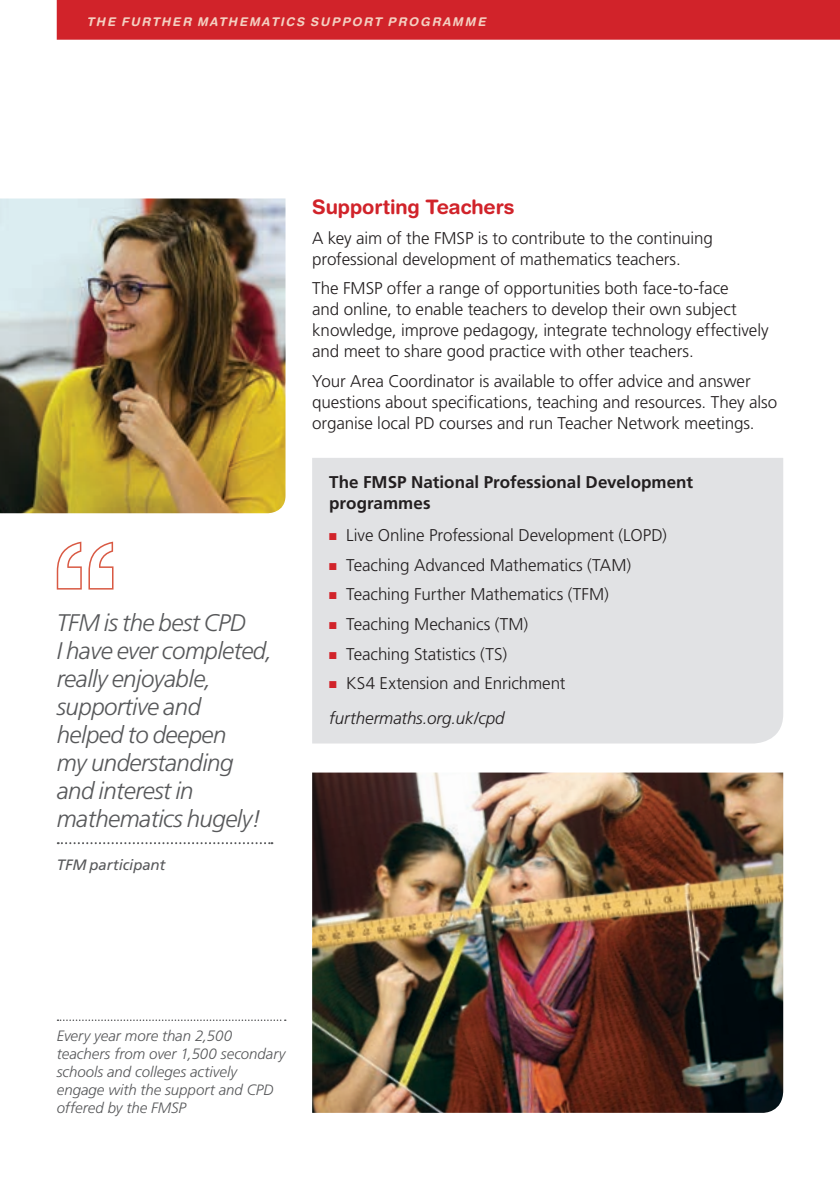
<style>
.page{position:relative;width:840px;height:1191px;background:#fff}
.page>*{position:absolute;margin:0;border:0;box-sizing:border-box;transform-origin:0 0}
.t1{font:italic 300 24px/28px "Frutiger";letter-spacing:-.02em;color:#57585a}
.t2{font:700 20px "Helvetica Rounded";letter-spacing:-.005em;color:#d1232a}
.t3{font:300 17px/21px "Frutiger";letter-spacing:-.005em;color:#231f20}
.t4{font:700 17px/21px "Frutiger";color:#231f20}
.t5{font:italic 300 15px/18px "Frutiger";color:#57585a}
.t6{font:italic 15px "Frutiger";letter-spacing:-.01em;color:#57585a}
.t7{font:italic 700 12px "Helvetica Rounded";letter-spacing:.15em;color:#f4d0c1}
.s1{color:#d1232a}
.s2{font-style:italic}
</style>
<div class="page">
<div style="left:57px;top:0;width:782px;height:40px;background:#d1232a"></div>
<div style="left:88px;top:18px;width:398px;height:9px;background:#d1232a"></div>
<img style="left:0;top:198px;width:285px;height:315px">
<svg style="left:58px;top:842px;width:214px;height:2px"></svg>
<svg style="left:57px;top:541px;width:56px;height:48px"></svg>
<svg style="left:57px;top:1019px;width:228px;height:2px"></svg>
<div style="left:312px;top:458px;width:470px;height:285px;background:#e1e2e4"></div>
<img style="left:312px;top:772px;width:470px;height:340px">
<p class="t7" style="left:86px;top:15px;width:400px">THE FURTHER MATHEMATICS SUPPORT PROGRAMME</p>
<h1 class="t1" style="left:57px;top:608px;width:217px">TFM is the best CPD<br>I have ever completed, really enjoyable, supportive and helped to deepen<br>my understanding and interest in mathematics hugely!</h1>
<p class="t6" style="left:57px;top:855px;width:110px">TFM participant</p>
<p class="t2" style="left:312px;top:195px;width:204px">Supporting Teachers</p>
<p class="t3" style="left:312px;top:227px;width:402px">A key aim of the FMSP is to contribute to the continuing professional development of mathematics teachers.</p>
<p class="t3" style="left:312px;top:278px;width:458px">The FMSP offer a range of opportunities both face-to-face<br>and online, to enable teachers to develop their own subject knowledge, improve pedagogy, integrate technology effectively and meet to share good practice with other teachers.</p>
<p class="t3" style="left:312px;top:370px;width:466px">Your Area Coordinator is available to offer advice and answer questions about specifications, teaching and resources. They also organise local PD courses and run Teacher Network meetings.</p>
<p class="t4" style="left:329px;top:471px;width:365px">The FMSP National Professional Development programmes</p>
<p class="t3" style="left:329px;top:525px;width:339px"><span class="s1">■</span> Live Online Professional Development (LOPD)</p>
<p class="t3" style="left:329px;top:554px;width:303px"><span class="s1">■</span> Teaching Advanced Mathematics (TAM)</p>
<p class="t3" style="left:329px;top:584px;width:281px"><span class="s1">■</span> Teaching Further Mathematics (TFM)</p>
<p class="t3" style="left:329px;top:613px;width:200px"><span class="s1">■</span> Teaching Mechanics (TM)</p>
<p class="t3" style="left:329px;top:643px;width:179px"><span class="s1">■</span> Teaching Statistics (TS)</p>
<p class="t3" style="left:329px;top:665px;width:238px;line-height:35.2px"><span class="s1">■</span> KS4 Extension and Enrichment <span class="s2">furthermaths.org.uk/cpd</span></p>
<p class="t5" style="left:57px;top:1026px;width:230px">Every year more than 2,500 teachers from over 1,500 secondary schools and colleges actively engage with the support and CPD offered by the FMSP</p>
</div>
